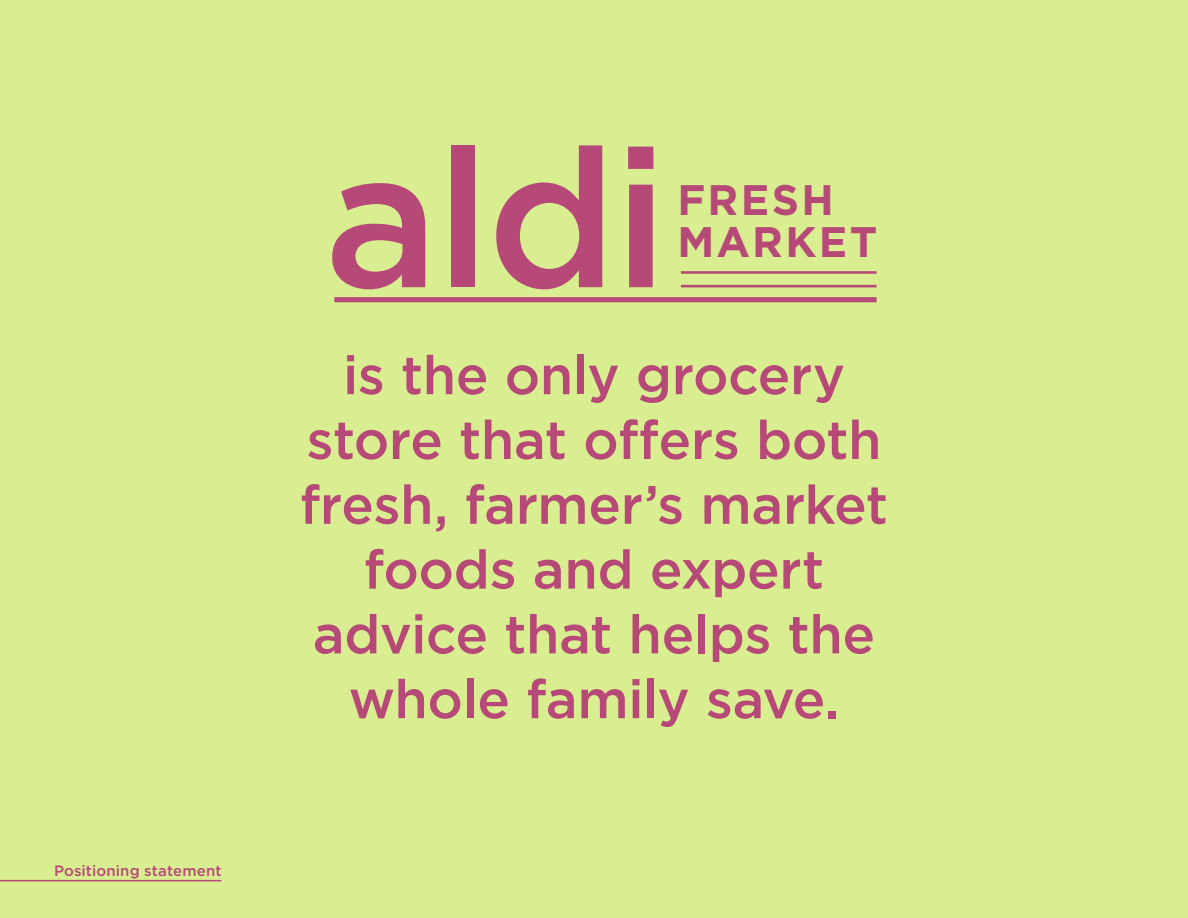
<style>
.page{position:relative;width:1188px;height:918px;background:#d9ee90}
.page>*{position:absolute;margin:0;border:0;box-sizing:border-box;transform-origin:0 0}
.t1{font:500 194.25px "Gotham";color:#b64978}
.t2{font:500 54px/64.8px "Gotham";letter-spacing:-.01em;color:#b64978;text-align:center}
.t3{font:700 42.6px/42.6px "Gotham";letter-spacing:.055em;color:#b64978}
.t4{font:500 15px "Gotham";letter-spacing:.005em;color:#b64978}
</style>
<div class="page">
<hr style="left:681px;top:271px;width:196px;height:3px;background:#b64978">
<hr style="left:681px;top:285px;width:196px;height:2px;background:#b64978">
<div style="left:334px;top:297px;width:543px;height:5px;background:#b64978"></div>
<hr style="left:0;top:880px;width:221px;height:1px;background:#b64978">
<p class="t4" style="left:54px;top:861px;width:169px">Positioning statement</p>
<p class="t1" style="left:324px;top:91px;width:346px">aldi</p>
<p class="t3" style="left:677px;top:178px;width:201px">FRESH<br>MARKET</p>
<p class="t2" style="left:300px;top:342px;width:590px">is the only grocery store that offers both fresh, farmer’s market foods and expert advice that helps the whole family save.</p>
</div>
